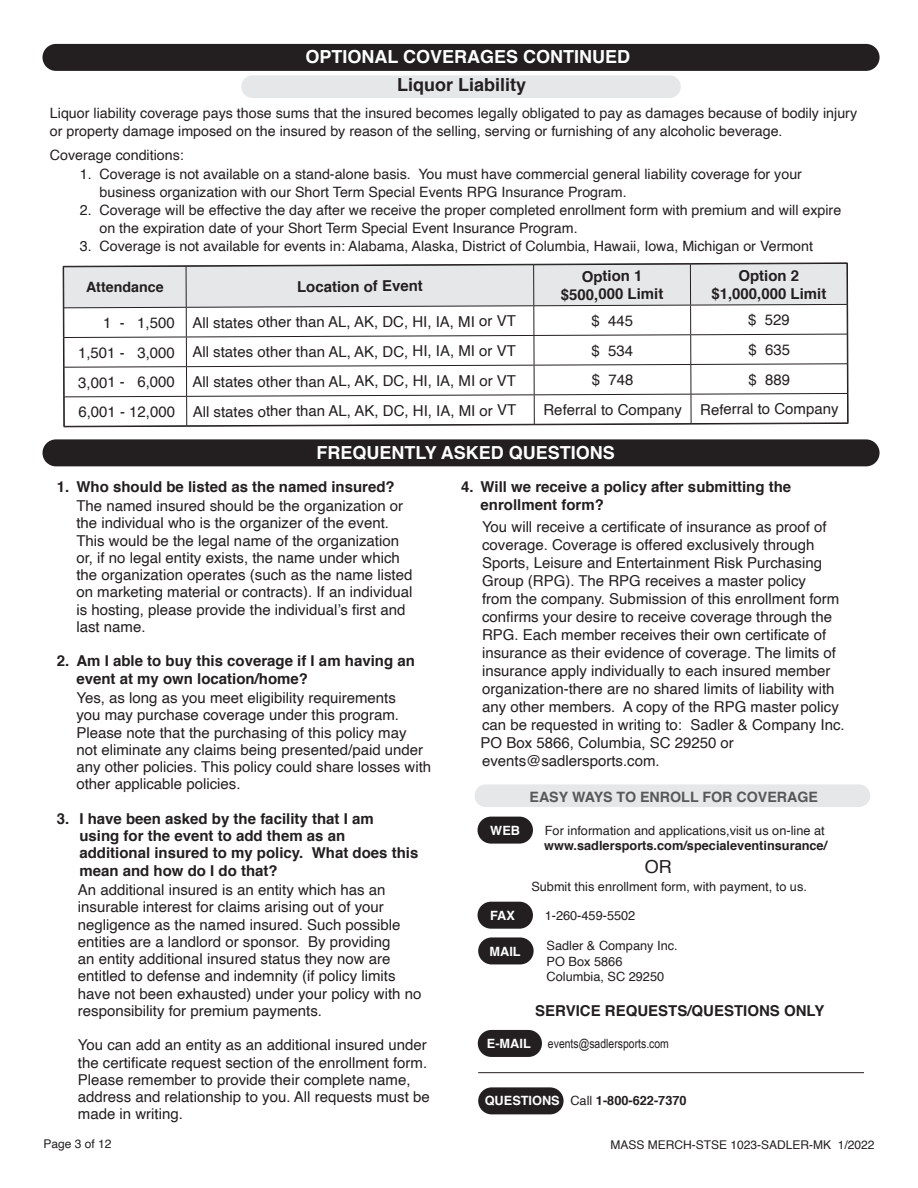
<style>
.page{position:relative;width:918px;height:1188px;background:#fff}
.page>*{position:absolute;margin:0;border:0;box-sizing:border-box;transform-origin:0 0}
.t1{font:700 18px "Helvetica";color:#fff}
.t2{font:700 18px "Helvetica";color:#231f20}
.t3{font:18px "Helvetica";color:#231f20}
.t4{font:15px/17.2px "Helvetica";color:#231f20}
.t5{font:700 15px/17.2px "Helvetica";color:#231f20}
.t6{font:14.25px/18px "Helvetica";color:#231f20}
.t7{font:700 14.25px "Helvetica";color:#57585a}
.t8{font:700 14.25px "Helvetica";letter-spacing:-.005em;color:#231f20}
.t9{font:12.75px/15.8px "Helvetica";color:#231f20}
.t10{font:700 12.75px "Helvetica";color:#231f20}
.t11{font:12.75px "Arial Narrow";color:#231f20}
.t12{font:700 12.75px "Helvetica";color:#fff}
.t13{font:12px "Helvetica";color:#231f20}
.s1{color:#fff}
.s2{font-weight:400}
</style>
<div class="page">
<div style="left:42px;top:439px;width:838px;height:27px;background:#231f20;border-radius:13px"></div>
<svg style="left:62px;top:262px;width:787px;height:165px"></svg>
<div style="left:241px;top:75px;width:440px;height:23px;background:#e6e7e9;border-radius:11px"></div>
<div style="left:42px;top:44px;width:838px;height:27px;background:#231f20;border-radius:13px"></div>
<div style="left:475px;top:784px;width:395px;height:23px;background:#e6e7e9;border-radius:11px"></div>
<div style="left:478px;top:817px;width:55px;height:27px;background:#231f20;border-radius:14px"></div>
<div style="left:478px;top:902px;width:55px;height:27px;background:#231f20;border-radius:14px"></div>
<div style="left:478px;top:937px;width:56px;height:27px;background:#231f20;border-radius:14px"></div>
<div style="left:478px;top:1087px;width:86px;height:27px;background:#231f20;border-radius:14px"></div>
<div style="left:478px;top:1030px;width:64px;height:27px;background:#231f20;border-radius:14px"></div>
<hr style="left:478px;top:1072px;width:386px;height:1px;background:#231f20">
<p class="t1" style="left:305px;top:42px;width:326px">OPTIONAL COVERAGES CONTINUED</p>
<p class="t2" style="left:397px;top:70px;width:131px">Liquor Liability</p>
<p class="t6" style="left:50px;top:104px;width:809px">Liquor liability coverage pays those sums that the insured becomes legally obligated to pay as damages because of bodily injury or property damage imposed on the insured by reason of the selling, serving or furnishing of any alcoholic beverage.</p>
<p class="t6" style="left:50px;top:146px;width:135px">Coverage conditions:</p>
<p class="t6" style="left:99px;top:165px;width:704px;text-indent:-20px">1. Coverage is not available on a stand-alone basis. You must have commercial general liability coverage for your business organization with our Short Term Special Events RPG Insurance Program.</p>
<p class="t6" style="left:99px;top:201px;width:743px;text-indent:-20px">2. Coverage will be effective the day after we receive the proper completed enrollment form with premium and will expire on the expiration date of your Short Term Special Event Insurance Program.</p>
<p class="t6" style="left:80px;top:237px;width:735px">3. Coverage is not available for events in: Alabama, Alaska, District of Columbia, Hawaii, Iowa, Michigan or Vermont</p>
<p class="t8" style="left:86px;top:276px;width:79px">Attendance</p>
<p class="t5" style="left:297px;top:278px;width:127px">Location of Event</p>
<p class="t5" style="left:561px;top:267px;width:104px;line-height:18px;text-align:center">Option 1 $500,000 Limit</p>
<p class="t5" style="left:711px;top:267px;width:117px;line-height:18px;text-align:center">Option 2 $1,000,000 Limit</p>
<p class="t4" style="left:103px;top:314px;width:414px">1 - 1,500 All states other than AL, AK, DC, HI, IA, MI or VT</p>
<p class="t4" style="left:591px;top:312px;width:43px">$ 445</p>
<p class="t4" style="left:748px;top:312px;width:43px">$ 529</p>
<p class="t4" style="left:78px;top:344px;width:439px">1,501 - 3,000 All states other than AL, AK, DC, HI, IA, MI or VT</p>
<p class="t4" style="left:592px;top:342px;width:43px">$ 534</p>
<p class="t4" style="left:748px;top:341px;width:43px">$ 635</p>
<p class="t4" style="left:78px;top:373px;width:439px">3,001 - 6,000 All states other than AL, AK, DC, HI, IA, MI or VT</p>
<p class="t4" style="left:592px;top:372px;width:43px">$ 748</p>
<p class="t4" style="left:748px;top:371px;width:43px">$ 889</p>
<p class="t4" style="left:78px;top:403px;width:439px">6,001 - 12,000 All states other than AL, AK, DC, HI, IA, MI or VT</p>
<p class="t4" style="left:544px;top:401px;width:297px">Referral to Company Referral to Company</p>
<p class="t1" style="left:317px;top:438px;width:300px">FREQUENTLY ASKED QUESTIONS</p>
<p class="t5" style="left:57px;top:478px;width:339px">1. Who should be listed as the named insured?</p>
<p class="t4" style="left:76px;top:498px;width:337px">The named insured should be the organization or the individual who is the organizer of the event.<br>This would be the legal name of the organization or, if no legal entity exists, the name under which the organization operates (such as the name listed on marketing material or contracts). If an individual is hosting, please provide the individual’s first and last name.</p>
<p class="t5" style="left:76px;top:653px;width:340px;text-indent:-20px">2. Am I able to buy this coverage if I am having an event at my own location/home?</p>
<p class="t4" style="left:76px;top:690px;width:356px">Yes, as long as you meet eligibility requirements<br>you may purchase coverage under this program.<br>Please note that the purchasing of this policy may<br>not eliminate any claims being presented/paid under any other policies. This policy could share losses with other applicable policies.</p>
<p class="t5" style="left:79px;top:810px;width:340px;text-indent:-22px">3. I have been asked by the facility that I am<br>using for the event to add them as an additional insured to my policy. What does this mean and how do I do that?</p>
<p class="t4" style="left:78px;top:882px;width:345px">An additional insured is an entity which has an insurable interest for claims arising out of your negligence as the named insured. Such possible entities are a landlord or sponsor. By providing<br>an entity additional insured status they now are entitled to defense and indemnity (if policy limits have not been exhausted) under your policy with no responsibility for premium payments.</p>
<p class="t4" style="left:78px;top:1037px;width:353px">You can add an entity as an additional insured under the certificate request section of the enrollment form.<br>Please remember to provide their complete name, address and relationship to you. All requests must be made in writing.</p>
<p class="t13" style="left:610px;top:1136px;width:266px">MASS MERCH-STSE 1023-SADLER-MK 1/2022</p>
<p class="t5" style="left:481px;top:478px;width:312px;line-height:18px;text-indent:-20px">4. Will we receive a policy after submitting the enrollment form?</p>
<p class="t4" style="left:481px;top:518px;width:366px;line-height:18px">You will receive a certificate of insurance as proof of coverage. Coverage is offered exclusively through Sports, Leisure and Entertainment Risk Purchasing Group (RPG). The RPG receives a master policy<br>from the company. Submission of this enrollment form confirms your desire to receive coverage through the RPG. Each member receives their own certificate of insurance as their evidence of coverage. The limits of insurance apply individually to each insured member organization-there are no shared limits of liability with any other members. A copy of the RPG master policy can be requested in writing to: Sadler &amp; Company Inc.<br>PO Box 5866, Columbia, SC 29250 or events@sadlersports.com.</p>
<p class="t7" style="left:530px;top:786px;width:290px">EASY WAYS TO ENROLL FOR COVERAGE</p>
<p class="t12" style="left:490px;top:820px;width:31px">WEB</p>
<p class="t9" style="left:545px;top:823px;width:281px">For information and applications,visit us on-line at</p>
<p class="t10" style="left:544px;top:836px;width:284px">www.sadlersports.com/specialeventinsurance/</p>
<p class="t3" style="left:645px;top:853px;width:28px">OR</p>
<p class="t9" style="left:531px;top:879px;width:277px">Submit this enrollment form, with payment, to us.</p>
<p class="t12" style="left:490px;top:906px;width:26px">FAX</p>
<p class="t9" style="left:545px;top:908px;width:92px">1-260-459-5502</p>
<p class="t12" style="left:490px;top:941px;width:33px">MAIL</p>
<p class="t9" style="left:547px;top:938px;width:133px">Sadler &amp; Company Inc.<br>PO Box 5866<br>Columbia, SC 29250</p>
<p class="t5" style="left:535px;top:1002px;width:291px">SERVICE REQUESTS/QUESTIONS ONLY</p>
<p class="t12" style="left:487px;top:1034px;width:45px">E-MAIL</p>
<p class="t11" style="left:548px;top:1034px;width:123px">events@sadlersports.com</p>
<p class="t10" style="left:485px;top:1090px;width:203px"><span class="s1">QUESTIONS</span> <span class="s2">Call</span> 1-800-622-7370</p>
<p class="t13" style="left:44px;top:1135px;width:70px">Page 3 of 12</p>
</div>
